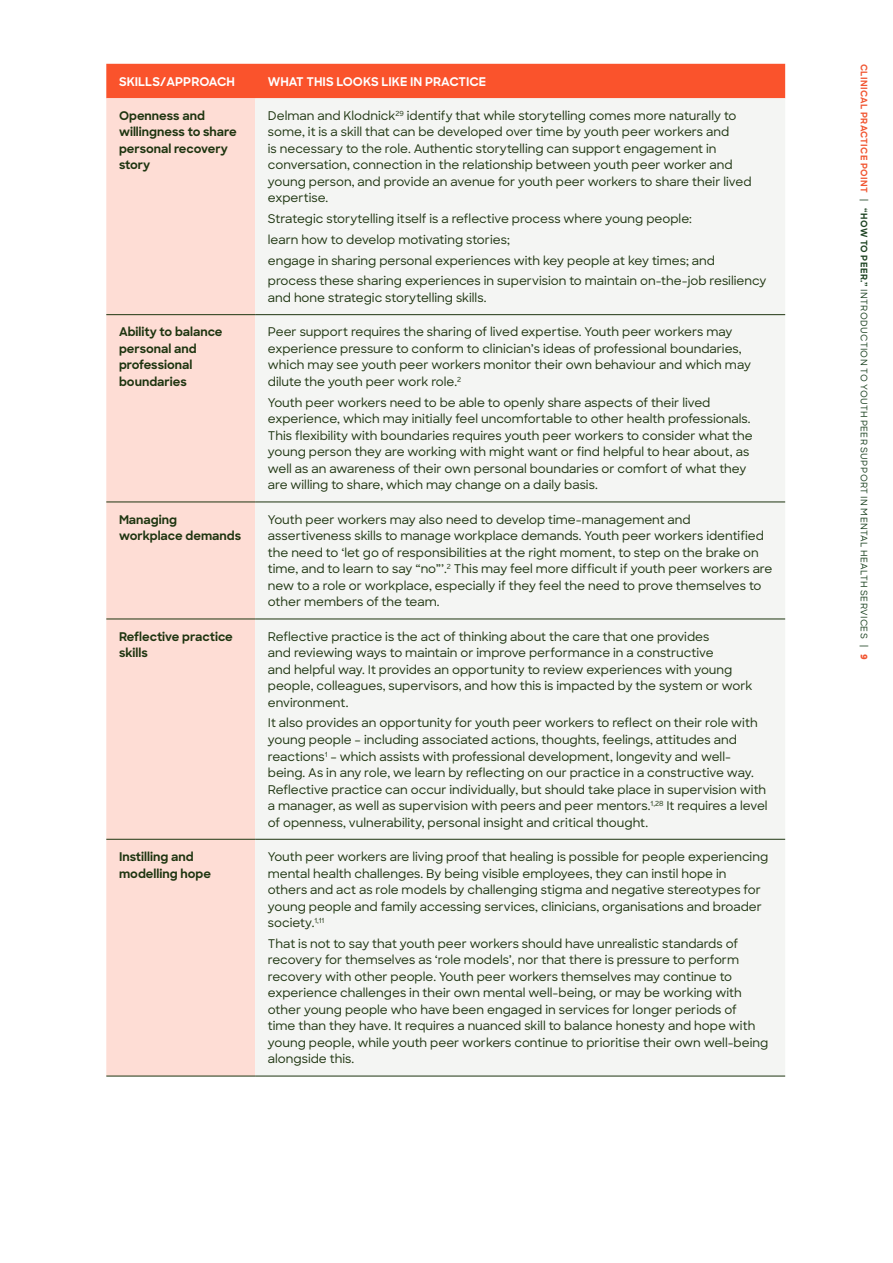
<style>
.page{position:relative;width:893px;height:1263px;background:#fff}
.page>*{position:absolute;margin:0;border:0;box-sizing:border-box;transform-origin:0 0}
.t1{font:500 12px/16.5px "Sharp Sans";color:#1e3510}
.t2{font:700 12px/16.5px "Sharp Sans";color:#1e3510}
.t3{font:700 12px "Sharp Sans";color:#fff}
.t4{font:500 9px "Sharp Sans";letter-spacing:.045em;color:#1c4221}
.s1{font-weight:700;color:#f15632}
.s2{font-weight:700}
.s3{font-weight:800;color:#f15632}
</style>
<div class="page">
<div style="left:106px;top:64px;width:679px;height:34px;background:#fa532c"></div>
<div style="left:106px;top:98px;width:149px;height:978px;background:#feddd5"></div>
<div style="left:255px;top:98px;width:530px;height:978px;background:#f4f5f3"></div>
<hr style="left:106px;top:314px;width:149px;height:1px;background:#1e3510">
<hr style="left:255px;top:314px;width:530px;height:1px;background:#1e3510">
<hr style="left:106px;top:502px;width:149px;height:1px;background:#1e3510">
<hr style="left:255px;top:502px;width:530px;height:1px;background:#1e3510">
<hr style="left:106px;top:619px;width:149px;height:1px;background:#1e3510">
<hr style="left:255px;top:619px;width:530px;height:1px;background:#1e3510">
<hr style="left:106px;top:839px;width:149px;height:1px;background:#1e3510">
<hr style="left:255px;top:839px;width:530px;height:1px;background:#1e3510">
<hr style="left:106px;top:1076px;width:149px;height:1px;background:#1e3510">
<hr style="left:255px;top:1076px;width:530px;height:1px;background:#1e3510">
<p class="t3" style="left:119px;top:72px;width:117px">SKILLS/APPROACH</p>
<p class="t3" style="left:268px;top:72px;width:220px">WHAT THIS LOOKS LIKE IN PRACTICE</p>
<p class="t2" style="left:119px;top:107px;width:119px">Openness and willingness to share personal recovery story</p>
<p class="t1" style="left:268px;top:107px;width:485px">Delman and Klodnick<sup>29</sup> identify that while storytelling comes more naturally to some, it is a skill that can be developed over time by youth peer workers and<br>is necessary to the role. Authentic storytelling can support engagement in conversation, connection in the relationship between youth peer worker and young person, and provide an avenue for youth peer workers to share their lived expertise.</p>
<p class="t1" style="left:268px;top:208px;width:500px;line-height:20.7px">Strategic storytelling itself is a reflective process where young people:<br>learn how to develop motivating stories;<br>engage in sharing personal experiences with key people at key times; and process these sharing experiences in supervision to maintain on-the-job resiliency</p>
<p class="t1" style="left:268px;top:289px;width:220px">and hone strategic storytelling skills.</p>
<p class="t2" style="left:119px;top:323px;width:105px">Ability to balance personal and professional boundaries</p>
<p class="t1" style="left:268px;top:323px;width:485px">Peer support requires the sharing of lived expertise. Youth peer workers may experience pressure to conform to clinician’s ideas of professional boundaries, which may see youth peer workers monitor their own behaviour and which may dilute the youth peer work role.<sup>2</sup></p>
<p class="t1" style="left:268px;top:393px;width:486px">Youth peer workers need to be able to openly share aspects of their lived experience, which may initially feel uncomfortable to other health professionals.<br>This flexibility with boundaries requires youth peer workers to consider what the young person they are working with might want or find helpful to hear about, as well as an awareness of their own personal boundaries or comfort of what they are willing to share, which may change on a daily basis.</p>
<p class="t2" style="left:119px;top:511px;width:124px">Managing workplace demands</p>
<p class="t1" style="left:268px;top:511px;width:506px">Youth peer workers may also need to develop time-management and assertiveness skills to manage workplace demands. Youth peer workers identified the need to ‘let go of responsibilities at the right moment, to step on the brake on time, and to learn to say “no”’.<sup>2</sup> This may feel more difficult if youth peer workers are new to a role or workplace, especially if they feel the need to prove themselves to other members of the team.</p>
<p class="t2" style="left:119px;top:628px;width:115px">Reflective practice skills</p>
<p class="t1" style="left:268px;top:628px;width:486px">Reflective practice is the act of thinking about the care that one provides<br>and reviewing ways to maintain or improve performance in a constructive<br>and helpful way. It provides an opportunity to review experiences with young people, colleagues, supervisors, and how this is impacted by the system or work environment.</p>
<p class="t1" style="left:268px;top:714px;width:501px">It also provides an opportunity for youth peer workers to reflect on their role with young people – including associated actions, thoughts, feelings, attitudes and reactions<sup>1</sup> – which assists with professional development, longevity and well&shy;being. As in any role, we learn by reflecting on our practice in a constructive way.<br>Reflective practice can occur individually, but should take place in supervision with a manager, as well as supervision with peers and peer mentors.<sup>1,28</sup> It requires a level of openness, vulnerability, personal insight and critical thought.</p>
<p class="t2" style="left:119px;top:848px;width:94px">Instilling and modelling hope</p>
<p class="t1" style="left:268px;top:848px;width:502px">Youth peer workers are living proof that healing is possible for people experiencing mental health challenges. By being visible employees, they can instil hope in others and act as role models by challenging stigma and negative stereotypes for young people and family accessing services, clinicians, organisations and broader society.<sup>1,11</sup></p>
<p class="t1" style="left:268px;top:935px;width:502px">That is not to say that youth peer workers should have unrealistic standards of recovery for themselves as ‘role models’, nor that there is pressure to perform recovery with other people. Youth peer workers themselves may continue to experience challenges in their own mental well-being, or may be working with other young people who have been engaged in services for longer periods of<br>time than they have. It requires a nuanced skill to balance honesty and hope with young people, while youth peer workers continue to prioritise their own well-being alongside this.</p>
<p class="t4" style="left:871px;top:64px;width:598px;rotate:90deg"><span class="s1">CLINICAL PRACTICE POINT</span> | <span class="s2">“HOW TO PEER.”</span> INTRODUCTION TO YOUTH PEER SUPPORT IN MENTAL HEALTH SERVICES | <span class="s3">9</span></p>
</div>
